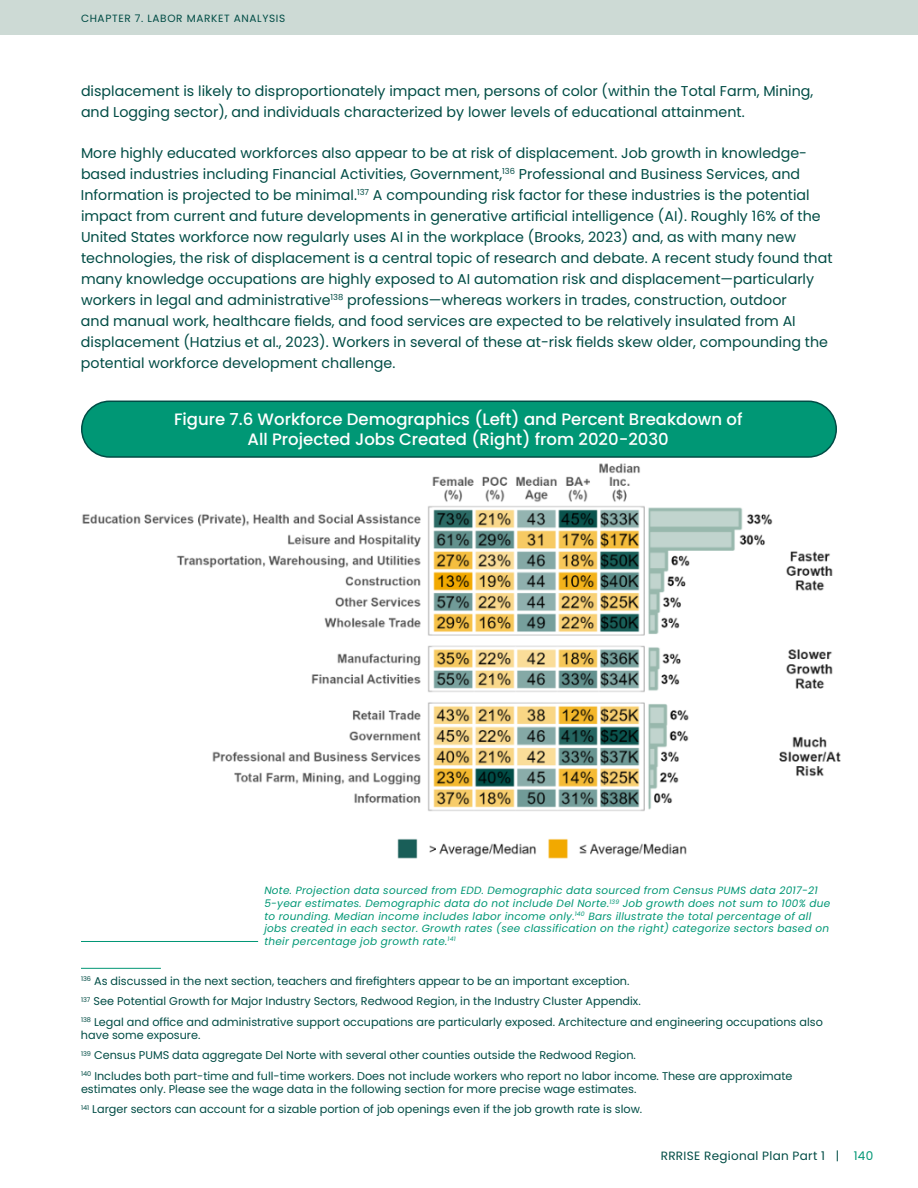
<style>
.page{position:relative;width:918px;height:1188px;background:#fff}
.page>*{position:absolute;margin:0;border:0;box-sizing:border-box;transform-origin:0 0}
.t1{font:500 16.5px/19.8px "Poppins";color:#fff;text-align:center}
.t2{font:14.25px/21px "Poppins";color:#004c45}
.t3{font:12px "Poppins";letter-spacing:.025em;color:#004c45}
.t4{font:11.25px/20.2px "Poppins";color:#004c45}
.t5{font:italic 10.5px/12.6px "Poppins";letter-spacing:.025em;color:#009775}
.t6{font:10.5px "Poppins";letter-spacing:.06em;color:#004c45}
.s1{font-style:inherit}
.s2{color:#009775}
</style>
<div class="page">
<div style="left:0;top:0;width:918px;height:35px;background:#cddad5"></div>
<img style="left:82px;top:449px;width:759px;height:410px">
<hr style="left:81px;top:968px;width:80px;height:1px;background:#009775">
<div style="left:82px;top:401px;width:754px;height:56px;background:#009775;border-radius:28px"></div>
<div style="left:81px;top:401px;width:756px;height:57px;border:2px solid #004c45;border-radius:28px"></div>
<hr style="left:81px;top:941px;width:177px;height:1px;background:#009775">
<p class="t6" style="left:81px;top:12px;width:206px">CHAPTER 7. LABOR MARKET ANALYSIS</p>
<p class="t2" style="left:81px;top:81px;width:734px">displacement is likely to disproportionately impact men, persons of color (within the Total Farm, Mining, and Logging sector), and individuals characterized by lower levels of educational attainment.</p>
<p class="t2" style="left:81px;top:143px;width:753px">More highly educated workforces also appear to be at risk of displacement. Job growth in knowledge&shy;based industries including Financial Activities, Government,<sup>136</sup> Professional and Business Services, and Information is projected to be minimal.<sup>137</sup> A compounding risk factor for these industries is the potential impact from current and future developments in generative artificial intelligence (AI). Roughly 16% of the United States workforce now regularly uses AI in the workplace (Brooks, 2023) and, as with many new technologies, the risk of displacement is a central topic of research and debate. A recent study found that many knowledge occupations are highly exposed to AI automation risk and displacement—particularly workers in legal and administrative<sup>138</sup> professions—whereas workers in trades, construction, outdoor<br>and manual work, healthcare fields, and food services are expected to be relatively insulated from AI displacement (Hatzius et al., 2023). Workers in several of these at-risk fields skew older, compounding the potential workforce development challenge.</p>
<p class="t1" style="left:174px;top:409px;width:570px">Figure 7.6 Workforce Demographics (Left) and Percent Breakdown of<br>All Projected Jobs Created (Right) from 2020-2030</p>
<p class="t5" style="left:264px;top:885px;width:568px">Note. Projection data sourced from EDD. Demographic data sourced from Census PUMS data 2017-21<br>5-year estimates. Demographic data do not include Del Norte.<sup>139</sup> Job growth does not sum to 100% due to rounding. Median income includes labor income only.<sup>140</sup> Bars illustrate the total percentage of all jobs created in each sector. Growth rates (see classification on the right) categorize sectors based on their percentage job growth rate.<sup>141</sup></p>
<p class="t4" style="left:81px;top:971px;width:743px"><sup>136</sup> As discussed in the next section, teachers and firefighters appear to be an important exception.<br><sup>137</sup> See Potential Growth for Major Industry Sectors, Redwood Region, in the Industry Cluster Appendix.<br><sup>138</sup> Legal and office and administrative support occupations are particularly exposed. Architecture and engineering occupations also</p>
<p class="t4" style="left:81px;top:1025px;width:713px">have some exposure.<br><sup>139</sup> Census PUMS data aggregate Del Norte with several other counties outside the Redwood Region.<br><sup>140</sup> Includes both part-time and full-time workers. Does not include workers who report no labor income. These are approximate</p>
<p class="t4" style="left:81px;top:1079px;width:563px">estimates only. Please see the wage data in the following section for more precise wage estimates.<br><sup>141</sup> Larger sectors can account for a sizable portion of job openings even if the job growth rate is slow.</p>
<p class="t3" style="left:661px;top:1149px;width:214px">RRRISE Regional Plan Part 1 <span class="s1">|</span> <span class="s2">140</span></p>
</div>
